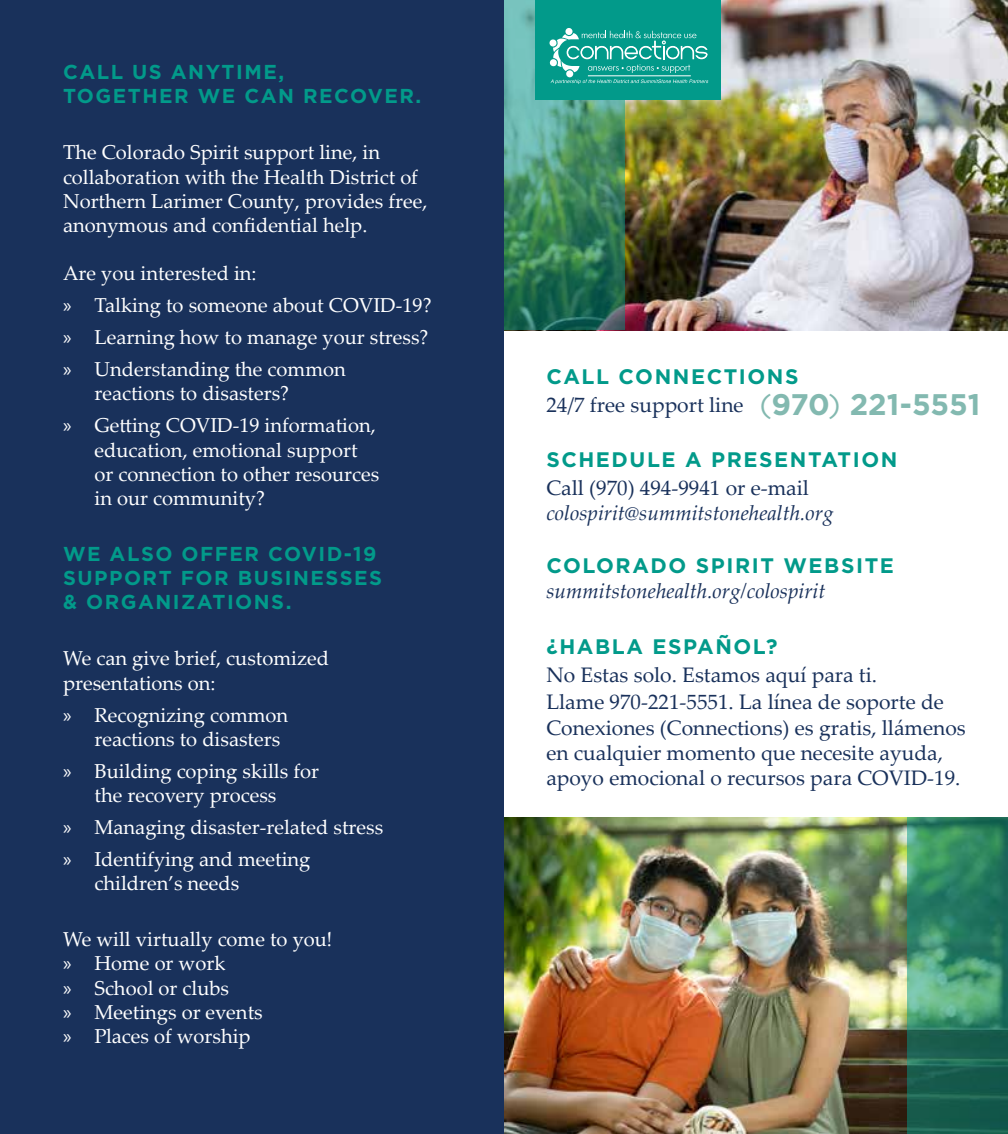
<style>
.page{position:relative;width:1008px;height:1134px;background:#fff}
.page>*{position:absolute;margin:0;border:0;box-sizing:border-box;transform-origin:0 0}
.t1{font:700 29.75px "Gotham";letter-spacing:-.005em;color:#83b9b0}
.t2{font:21px/25.2px "Palatino Linotype";color:#19315b}
.t3{font:700 21px "Gotham";letter-spacing:.075em;color:#029a8a}
.t4{font:italic 21px "Palatino Linotype";color:#19315b}
.t5{font:20.12px/24.2px "Palatino Linotype";color:#fff}
.t6{font:700 20.12px/24.2px "Gotham";letter-spacing:.075em;color:#029a8a}
.s1{font-family:"Myriad Pro"}
.s2{font-weight:400}
</style>
<div class="page">
<img style="left:504px;top:818px;width:403px;height:316px">
<svg style="left:907px;top:818px;width:101px;height:316px;background:#2f7e62"></svg>
<div style="left:0;top:0;width:504px;height:1134px;background:#19315b"></div>
<img style="left:625px;top:0;width:383px;height:330px">
<svg style="left:504px;top:0;width:121px;height:330px;background:#438c6e"></svg>
<div style="left:536px;top:0;width:185px;height:100px;background:#029a8a"></div>
<svg style="left:549px;top:28px;width:159px;height:56px"></svg>
<p class="t6" style="left:63px;top:60px;width:360px">CALL US ANYTIME,<br>TOGETHER WE CAN RECOVER.</p>
<p class="t5" style="left:63px;top:140px;width:366px">The Colorado Spirit support line, in collaboration with the Health District of Northern Larimer County, provides free, anonymous and confidential help.</p>
<p class="t5" style="left:63px;top:257px;width:370px;line-height:32px">Are you interested in:<br><span class="s1">»</span> Talking to someone about COVID-19? <span class="s1">»</span> Learning how to manage your stress? <span class="s1">»</span> Understanding the common</p>
<p class="t5" style="left:63px;top:377px;width:314px;line-height:32px;text-indent:31px">reactions to disasters?<br><span class="s1">»</span> Getting COVID-19 information,</p>
<p class="t5" style="left:94px;top:437px;width:286px">education, emotional support or connection to other resources in our community?</p>
<p class="t6" style="left:63px;top:542px;width:321px">WE ALSO OFFER COVID-19<br>SUPPORT FOR BUSINESSES &amp; ORGANIZATIONS.</p>
<p class="t5" style="left:63px;top:646px;width:268px">We can give brief, customized presentations on:</p>
<p class="t5" style="left:94px;top:702px;width:195px;text-indent:-31px"><span class="s1">»</span> Recognizing common reactions to disasters</p>
<p class="t5" style="left:63px;top:758px;width:258px;text-align:center"><span class="s1">»</span> Building coping skills for the recovery process</p>
<p class="t5" style="left:63px;top:810px;width:322px;line-height:32px"><span class="s1">»</span> Managing disaster-related stress <span class="s1">»</span> Identifying and meeting</p>
<p class="t5" style="left:94px;top:870px;width:146px">children’s needs</p>
<p class="t5" style="left:63px;top:927px;width:271px">We will virtually come to you! <span class="s1">»</span> Home or work<br><span class="s1">»</span> School or clubs<br><span class="s1">»</span> Meetings or events<br><span class="s1">»</span> Places of worship</p>
<p class="t3" style="left:546px;top:363px;width:254px">CALL CONNECTIONS</p>
<p class="t2" style="left:546px;top:391px;width:199px">24/7 free support line</p>
<p class="t3" style="left:546px;top:446px;width:353px">SCHEDULE A PRESENTATION</p>
<p class="t2" style="left:546px;top:475px;width:264px">Call (970) 494-9941 or e-mail</p>
<p class="t4" style="left:546px;top:498px;width:289px">colospirit@summitstonehealth.org</p>
<p class="t3" style="left:546px;top:552px;width:349px">COLORADO SPIRIT WEBSITE</p>
<p class="t4" style="left:546px;top:576px;width:281px">summitstonehealth.org/colospirit</p>
<p class="t3" style="left:546px;top:633px;width:233px">¿HABLA ESPAÑOL?</p>
<p class="t2" style="left:546px;top:660px;width:399px;line-height:27.7px">No Estas solo. Estamos aquí para ti.<br>Llame 970-221-5551. La línea de soporte de</p>
<p class="t2" style="left:546px;top:714px;width:421px">Conexiones (Connections) es gratis, llámenos en cualquier momento que necesite ayuda, apoyo emocional o recursos para COVID-19.</p>
<h1 class="t1" style="left:760px;top:385px;width:222px"><span class="s2">(</span>970<span class="s2">)</span> 221-5551</h1>
</div>
